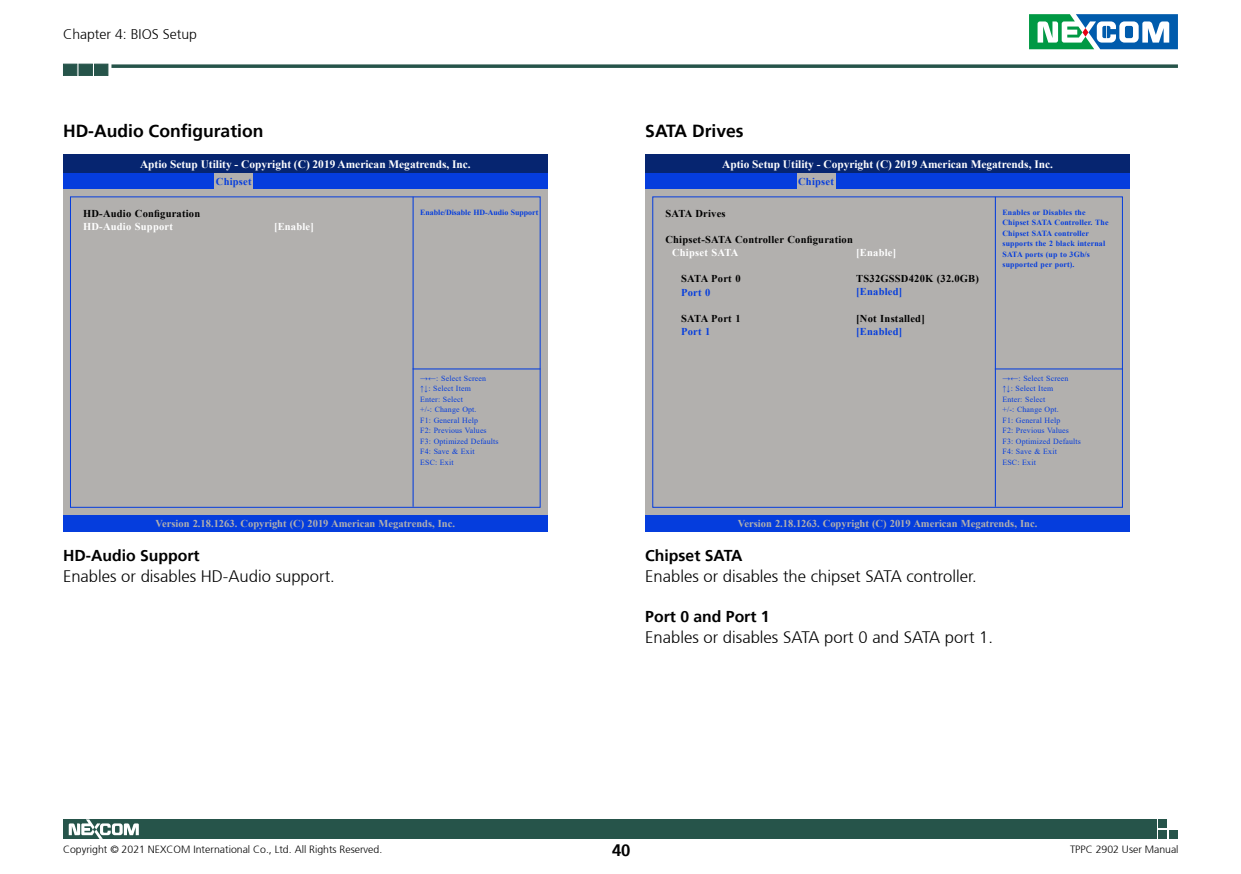
<style>
.page{position:relative;width:1241px;height:874px;background:#fff}
.page>*{position:absolute;margin:0;border:0;box-sizing:border-box;transform-origin:0 0}
.t1{font:700 17.5px "Frutiger 65";color:#000}
.t2{font:300 16.62px "Frutiger 45";color:#000}
.t3{font:700 16.62px "Frutiger 65";color:#000}
.t4{font:700 15.75px "Frutiger 65";color:#000}
.t5{font:300 14px "Frutiger 45";color:#000}
.t6{font:700 11.38px "Times New Roman";color:#fff}
.t7{font:700 10.5px "Times New Roman";letter-spacing:.02em;color:#000}
.t8{font:700 10.5px "Times New Roman";color:#b2b0ae}
.t9{font:300 10.5px "Frutiger 45";color:#000}
.t10{font:700 10.5px "Times New Roman";letter-spacing:.02em;color:#053ddd}
.t11{font:700 10.5px "Times New Roman";letter-spacing:.02em;color:#fff}
.t12{font:7.88px/10.5px "Times New Roman";letter-spacing:.02em;color:#053ddd}
.t13{font:700 7.88px/10.5px "Times New Roman";letter-spacing:.02em;color:#053ddd}
.t14{font:700 7.88px "Times New Roman";color:#053ddd}
</style>
<div class="page">
<svg style="left:111px;top:64px;width:1066px;height:4px;background:#40685f"></svg>
<div style="left:63px;top:64px;width:14px;height:12px;background:#26544a"></div>
<div style="left:79px;top:64px;width:14px;height:12px;background:#26544a"></div>
<div style="left:94px;top:64px;width:14px;height:12px;background:#26544a"></div>
<svg style="left:1029px;top:14px;width:148px;height:35px"></svg>
<div style="left:1157px;top:819px;width:9px;height:8px;background:#26544a"></div>
<div style="left:1157px;top:829px;width:9px;height:9px;background:#26544a"></div>
<div style="left:1168px;top:829px;width:9px;height:9px;background:#26544a"></div>
<div style="left:63px;top:819px;width:1093px;height:19px;background:#26544a"></div>
<svg style="left:69px;top:819px;width:70px;height:19px"></svg>
<div style="left:63px;top:189px;width:484px;height:325px;background:#b2b0ae"></div>
<div style="left:63px;top:171px;width:484px;height:18px;background:#053ddd"></div>
<hr style="left:412px;top:197px;width:1px;height:309px;background:#053ddd">
<div style="left:214px;top:173px;width:39px;height:17px;background:#b2b0ae"></div>
<div style="left:63px;top:514px;width:484px;height:17px;background:#053ddd"></div>
<div style="left:63px;top:155px;width:484px;height:18px;background:#062570"></div>
<hr style="left:412px;top:368px;width:128px;height:1px;background:#053ddd">
<div style="left:645px;top:189px;width:484px;height:325px;background:#b2b0ae"></div>
<div style="left:645px;top:171px;width:484px;height:18px;background:#053ddd"></div>
<hr style="left:994px;top:197px;width:1px;height:309px;background:#053ddd">
<div style="left:796px;top:173px;width:39px;height:17px;background:#b2b0ae"></div>
<div style="left:645px;top:514px;width:484px;height:17px;background:#053ddd"></div>
<div style="left:645px;top:155px;width:484px;height:18px;background:#062570"></div>
<hr style="left:994px;top:368px;width:128px;height:1px;background:#053ddd">
<h3 class="t5" style="left:63px;top:26px;width:135px">Chapter 4: BIOS Setup</h3>
<h1 class="t1" style="left:63px;top:121px;width:202px">HD-Audio Configuration</h1>
<h1 class="t1" style="left:645px;top:121px;width:100px">SATA Drives</h1>
<h3 class="t6" style="left:140px;top:156px;width:332px">Aptio Setup Utility - Copyright (C) 2019 American Megatrends, Inc.</h3>
<h3 class="t6" style="left:722px;top:156px;width:332px">Aptio Setup Utility - Copyright (C) 2019 American Megatrends, Inc.</h3>
<h3 class="t10" style="left:216px;top:174px;width:37px">Chipset</h3>
<h3 class="t10" style="left:798px;top:174px;width:37px">Chipset</h3>
<h3 class="t7" style="left:83px;top:205px;width:119px">HD-Audio Configuration</h3>
<p class="t14" style="left:420px;top:206px;width:120px">Enable/Disable HD-Audio Support</p>
<h3 class="t11" style="left:83px;top:219px;width:91px">HD-Audio Support</h3>
<h3 class="t11" style="left:274px;top:218px;width:41px">[Enable]</h3>
<h3 class="t7" style="left:665px;top:205px;width:62px">SATA Drives</h3>
<h3 class="t7" style="left:665px;top:232px;width:189px">Chipset-SATA Controller Configuration</h3>
<h3 class="t11" style="left:672px;top:245px;width:68px">Chipset SATA</h3>
<h3 class="t7" style="left:681px;top:271px;width:61px">SATA Port 0</h3>
<h3 class="t10" style="left:681px;top:284px;width:31px">Port 0</h3>
<h3 class="t7" style="left:681px;top:310px;width:61px">SATA Port 1</h3>
<h3 class="t10" style="left:681px;top:324px;width:31px">Port 1</h3>
<h3 class="t11" style="left:856px;top:245px;width:41px">[Enable]</h3>
<h3 class="t7" style="left:856px;top:271px;width:124px">TS32GSSD420K (32.0GB)</h3>
<h3 class="t10" style="left:856px;top:284px;width:48px">[Enabled]</h3>
<h3 class="t7" style="left:856px;top:310px;width:70px">[Not Installed]</h3>
<h3 class="t10" style="left:856px;top:323px;width:48px">[Enabled]</h3>
<p class="t13" style="left:1002px;top:207px;width:108px">Enables or Disables the<br>Chipset SATA Controller. The<br>Chipset SATA controller supports the 2 black internal<br>SATA ports (up to 3Gb/s supported per port).</p>
<p class="t12" style="left:420px;top:372px;width:80px">→←: Select Screen<br>↑↓: Select Item<br>Enter: Select<br>+/-: Change Opt.<br>F1: General Help<br>F2: Previous Values<br>F3: Optimized Defaults<br>F4: Save &amp; Exit<br>ESC: Exit</p>
<p class="t12" style="left:1002px;top:372px;width:80px">→←: Select Screen<br>↑↓: Select Item<br>Enter: Select<br>+/-: Change Opt.<br>F1: General Help<br>F2: Previous Values<br>F3: Optimized Defaults<br>F4: Save &amp; Exit<br>ESC: Exit</p>
<h3 class="t8" style="left:155px;top:515px;width:301px">Version 2.18.1263. Copyright (C) 2019 American Megatrends, Inc.</h3>
<h3 class="t8" style="left:737px;top:515px;width:301px">Version 2.18.1263. Copyright (C) 2019 American Megatrends, Inc.</h3>
<h3 class="t4" style="left:63px;top:545px;width:138px">HD-Audio Support</h3>
<h2 class="t2" style="left:63px;top:566px;width:273px">Enables or disables HD-Audio support.</h2>
<h3 class="t4" style="left:645px;top:545px;width:99px">Chipset SATA</h3>
<h2 class="t2" style="left:645px;top:566px;width:333px">Enables or disables the chipset SATA controller.</h2>
<h3 class="t4" style="left:645px;top:606px;width:126px">Port 0 and Port 1</h3>
<h2 class="t2" style="left:645px;top:627px;width:349px">Enables or disables SATA port 0 and SATA port 1.</h2>
<h3 class="t9" style="left:63px;top:842px;width:321px">Copyright © 2021 NEXCOM International Co., Ltd. All Rights Reserved.</h3>
<h2 class="t3" style="left:612px;top:840px;width:20px">40</h2>
<h3 class="t9" style="left:1069px;top:842px;width:110px">TPPC 2902 User Manual</h3>
</div>
